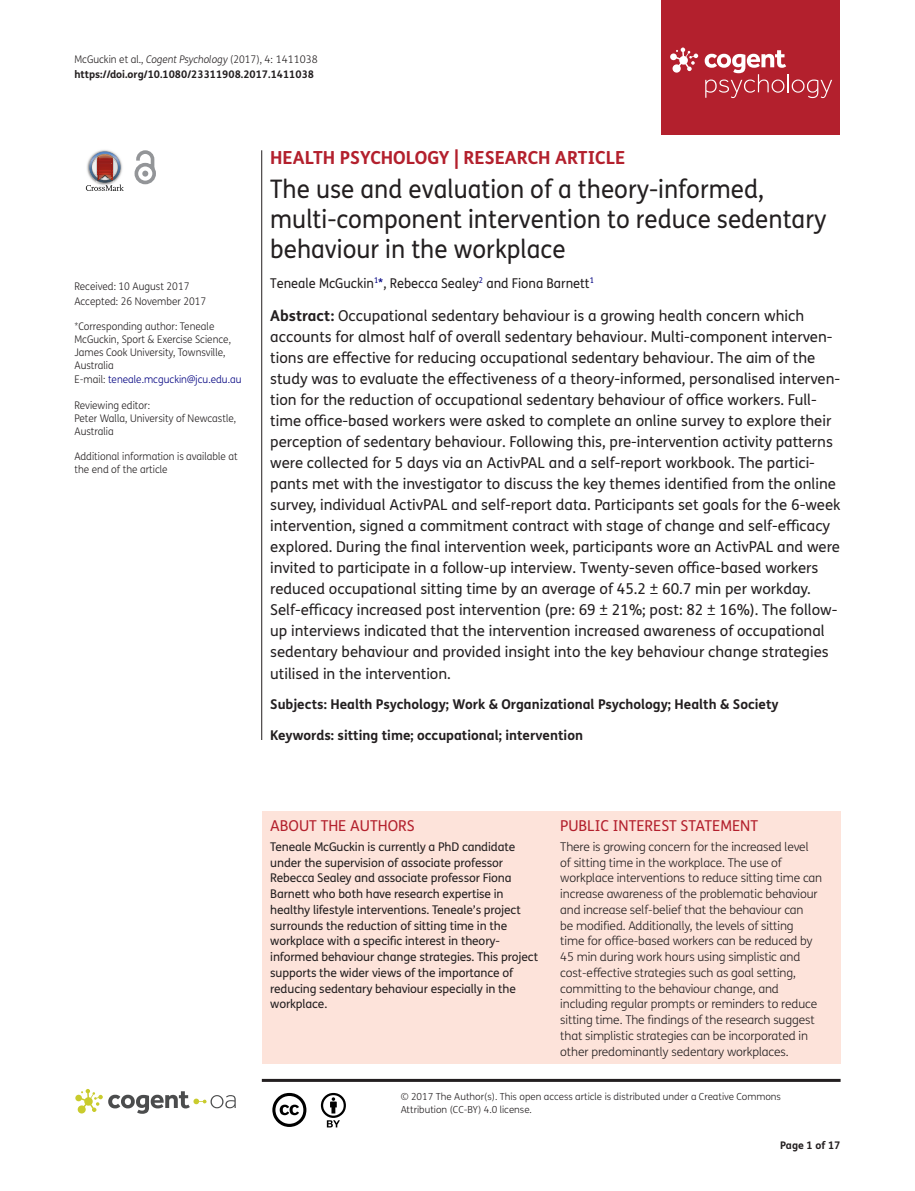
<style>
.page{position:relative;width:915px;height:1191px;background:#fff}
.page>*{position:absolute;margin:0;border:0;box-sizing:border-box;transform-origin:0 0}
.t1{font:25.5px/30px "FS Me Pro";color:#231f20;scale:.95 1}
.t2{font:700 18px "FS Me Pro";color:#b3202d}
.t3{font:15px/21px "FS Me Pro";color:#231f20}
.t4{font:15px "FS Me Pro";color:#b3202d}
.t5{font:700 13.5px "FS Me Pro";color:#231f20}
.t6{font:13.5px "FS Me Pro";color:#231f20;scale:.95 1}
.t7{font:300 12px/15.8px "FS Me Pro";letter-spacing:-.01em;color:#231f20}
.t8{font:12px/15.8px "FS Me Pro";letter-spacing:-.01em;color:#231f20}
.t9{font:300 10.5px/12.8px "FS Me Pro";color:#231f20;scale:.95 1}
.t10{font:700 10.5px/15px "FS Me Pro";color:#231f20}
.t11{font:300 10.5px "FS Me Pro";color:#000080;scale:.95 1}
.t12{font:300 9.75px/12.8px "FS Me Pro";color:#231f20}
.s1{font-weight:300}
.s2{font-weight:300;font-style:italic}
.s3{color:#231f20}
.s4{color:#000080}
.s5{font-weight:700}
</style>
<div class="page">
<div style="left:661px;top:0;width:179px;height:134px;background:#b3202d"></div>
<svg style="left:670px;top:48px;width:28px;height:25px"></svg>
<svg style="left:704px;top:50px;width:127px;height:48px"></svg>
<div style="left:261px;top:811px;width:579px;height:252px;background:#fde3da"></div>
<svg style="left:86px;top:151px;width:38px;height:40px"></svg>
<svg style="left:134px;top:150px;width:22px;height:34px"></svg>
<hr style="left:261px;top:150px;width:1px;height:590px;background:#231f20">
<hr style="left:262px;top:1078px;width:578px;height:3px;background:#231f20">
<svg style="left:75px;top:1089px;width:161px;height:24px"></svg>
<svg style="left:272px;top:1093px;width:34px;height:34px"></svg>
<svg style="left:321px;top:1093px;width:25px;height:34px"></svg>
<p class="t10" style="left:74px;top:51px;width:245px"><span class="s1">McGuckin et al.,</span> <span class="s2">Cogent Psychology</span> <span class="s1">(2017), 4: 1411038 </span>https://doi.org/10.1080/23311908.2017.1411038</p>
<p class="t9" style="left:74px;top:279px;width:140px;line-height:14.9px">Received: 10 August 2017<br>Accepted: 26 November 2017</p>
<p class="t9" style="left:74px;top:320px;width:166px">*Corresponding author: Teneale<br>McGuckin, Sport &amp; Exercise Science,<br>James Cook University, Townsville,<br>Australia</p>
<p class="t11" style="left:74px;top:372px;width:177px"><span class="s3">E-mail:</span> teneale.mcguckin@jcu.edu.au</p>
<p class="t9" style="left:74px;top:399px;width:172px">Reviewing editor:<br>Peter Walla, University of Newcastle,<br>Australia</p>
<p class="t9" style="left:74px;top:450px;width:173px">Additional information is available at the end of the article</p>
<p class="t2" style="left:270px;top:143px;width:356px">HEALTH PSYCHOLOGY | RESEARCH ARTICLE</p>
<h1 class="t1" style="left:270px;top:174px;width:586px">The use and evaluation of a theory-informed, multi-component intervention to reduce sedentary behaviour in the workplace</h1>
<p class="t6" style="left:270px;top:273px;width:342px">Teneale McGuckin<sup>1</sup><span class="s4">*</span>, Rebecca Sealey<sup>2</sup> and Fiona Barnett<sup>1</sup></p>
<p class="t3" style="left:270px;top:305px;width:571px"><span class="s5">Abstract:</span> Occupational sedentary behaviour is a growing health concern which accounts for almost half of overall sedentary behaviour. Multi-component interven&shy;tions are effective for reducing occupational sedentary behaviour. The aim of the study was to evaluate the effectiveness of a theory-informed, personalised interven&shy;tion for the reduction of occupational sedentary behaviour of office workers. Full&shy;time office-based workers were asked to complete an online survey to explore their perception of sedentary behaviour. Following this, pre-intervention activity patterns were collected for 5 days via an ActivPAL and a self-report workbook. The partici&shy;pants met with the investigator to discuss the key themes identified from the online survey, individual ActivPAL and self-report data. Participants set goals for the 6-week intervention, signed a commitment contract with stage of change and self-efficacy explored. During the final intervention week, participants wore an ActivPAL and were invited to participate in a follow-up interview. Twenty-seven office-based workers reduced occupational sitting time by an average of 45.2 ± 60.7 min per workday.<br>Self-efficacy increased post intervention (pre: 69 ± 21%; post: 82 ± 16%). The follow&shy;up interviews indicated that the intervention increased awareness of occupational sedentary behaviour and provided insight into the key behaviour change strategies utilised in the intervention.</p>
<p class="t5" style="left:270px;top:694px;width:510px">Subjects: Health Psychology; Work &amp; Organizational Psychology; Health &amp; Society</p>
<p class="t5" style="left:270px;top:725px;width:314px">Keywords: sitting time; occupational; intervention</p>
<p class="t4" style="left:270px;top:816px;width:146px">ABOUT THE AUTHORS</p>
<p class="t8" style="left:270px;top:838px;width:269px">Teneale McGuckin is currently a PhD candidate under the supervision of associate professor Rebecca Sealey and associate professor Fiona Barnett who both have research expertise in healthy lifestyle interventions. Teneale’s project surrounds the reduction of sitting time in the workplace with a specific interest in theory&shy;informed behaviour change strategies. This project supports the wider views of the importance of reducing sedentary behaviour especially in the workplace.</p>
<p class="t4" style="left:560px;top:816px;width:199px">PUBLIC INTEREST STATEMENT</p>
<p class="t7" style="left:560px;top:838px;width:263px">There is growing concern for the increased level of sitting time in the workplace. The use of workplace interventions to reduce sitting time can increase awareness of the problematic behaviour and increase self-belief that the behaviour can<br>be modified. Additionally, the levels of sitting<br>time for office-based workers can be reduced by 45 min during work hours using simplistic and cost-effective strategies such as goal setting, committing to the behaviour change, and including regular prompts or reminders to reduce sitting time. The findings of the research suggest that simplistic strategies can be incorporated in other predominantly sedentary workplaces.</p>
<p class="t12" style="left:400px;top:1090px;width:381px">© 2017 The Author(s). This open access article is distributed under a Creative Commons<br>Attribution (CC-BY) 4.0 license.</p>
<p class="t10" style="left:780px;top:1137px;width:62px">Page 1 of 17</p>
</div>
